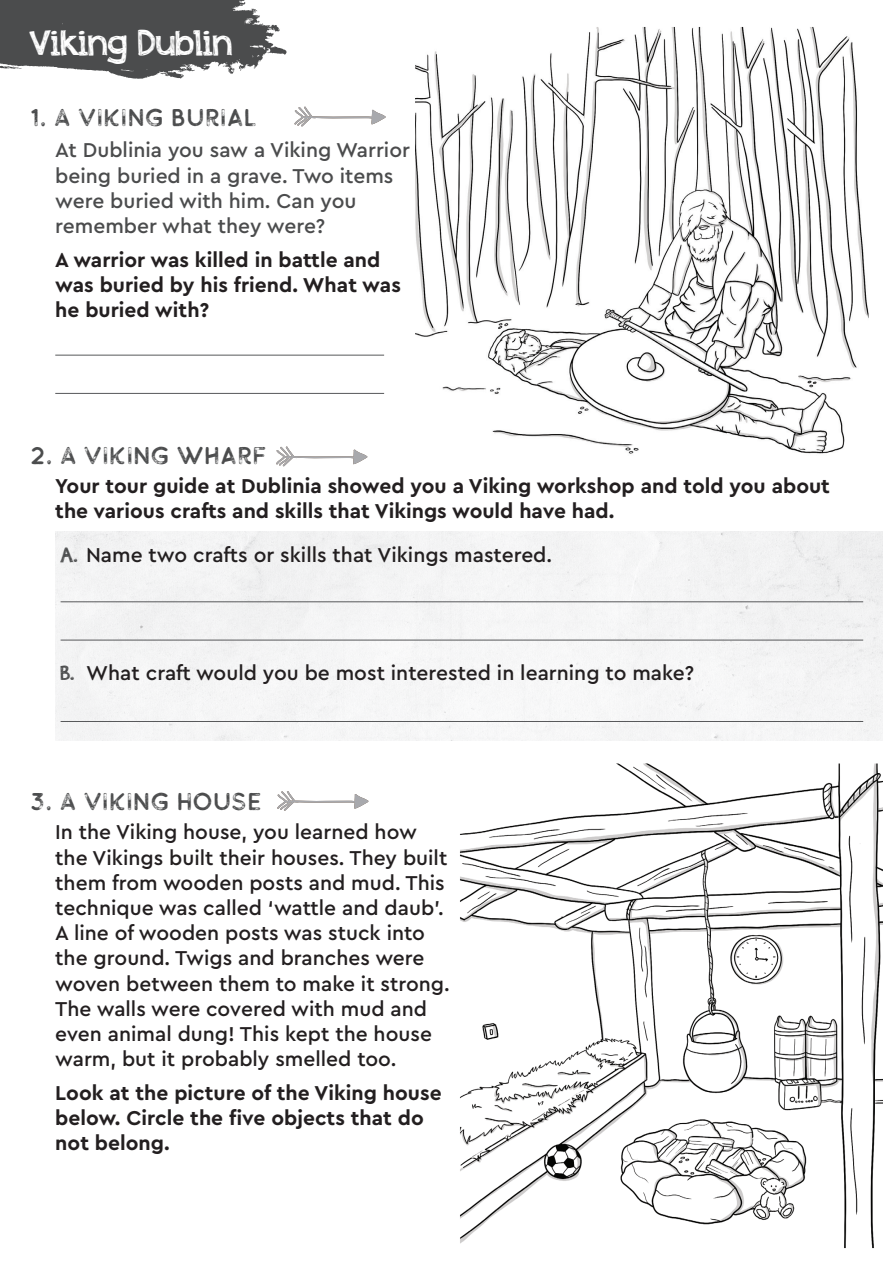
<style>
.page{position:relative;width:893px;height:1263px;background:#fff}
.page>*{position:absolute;margin:0;border:0;box-sizing:border-box;transform-origin:0 0}
.t1{font:36px "appleberry";color:#fff}
.t2{font:24px "Buckwheat TC Sans Rough";color:#4b4c4d}
.t3{font:500 21px/25.2px "Cera";color:#231f20}
.t4{font:700 21px/25.2px "Cera";color:#231f20}
.t5{font:500 21px/25.2px "Cera";color:#4b4c4d}
.s1{font-family:"appleberry";font-weight:400;color:#4b4c4d}
</style>
<div class="page">
<img style="left:460px;top:763px;width:422px;height:486px">
<svg style="left:0;top:0;width:287px;height:79px"></svg>
<svg style="left:294px;top:106px;width:92px;height:21px"></svg>
<img style="left:415px;top:26px;width:454px;height:428px">
<hr style="left:55px;top:355px;width:329px;height:1px;background:#57585a">
<hr style="left:55px;top:393px;width:329px;height:1px;background:#57585a">
<svg style="left:276px;top:446px;width:92px;height:21px"></svg>
<div style="left:55px;top:532px;width:828px;height:208px;background:#f4f4f5"></div>
<hr style="left:61px;top:601px;width:802px;height:1px;background:#57585a">
<hr style="left:61px;top:640px;width:802px;height:1px;background:#57585a">
<hr style="left:61px;top:721px;width:802px;height:1px;background:#57585a">
<svg style="left:277px;top:791px;width:92px;height:20px"></svg>
<h1 class="t1" style="left:30px;top:19px;width:205px">Viking Dublin</h1>
<p class="t2" style="left:30px;top:103px;width:229px">1. A VIKING BURIAL</p>
<p class="t5" style="left:55px;top:137px;width:356px">At Dublinia you saw a Viking Warrior being buried in a grave. Two items were buried with him. Can you remember what they were?</p>
<p class="t4" style="left:55px;top:246px;width:347px">A warrior was killed in battle and was buried by his friend. What was he buried with?</p>
<p class="t2" style="left:30px;top:440px;width:238px">2. A VIKING WHARF</p>
<p class="t4" style="left:55px;top:472px;width:776px">Your tour guide at Dublinia showed you a Viking workshop and told you about the various crafts and skills that Vikings would have had.</p>
<p class="t3" style="left:61px;top:542px;width:493px"><span class="s1">A.</span> Name two crafts or skills that Vikings mastered.</p>
<p class="t3" style="left:61px;top:659px;width:635px"><span class="s1">B.</span> What craft would you be most interested in learning to make?</p>
<p class="t2" style="left:30px;top:787px;width:234px">3. A VIKING HOUSE</p>
<p class="t3" style="left:55px;top:819px;width:396px">In the Viking house, you learned how the Vikings built their houses. They built them from wooden posts and mud. This technique was called ‘wattle and daub’.<br>A line of wooden posts was stuck into the ground. Twigs and branches were woven between them to make it strong.<br>The walls were covered with mud and even animal dung! This kept the house warm, but it probably smelled too.</p>
<p class="t4" style="left:55px;top:1079px;width:388px">Look at the picture of the Viking house below. Circle the five objects that do not belong.</p>
</div>
